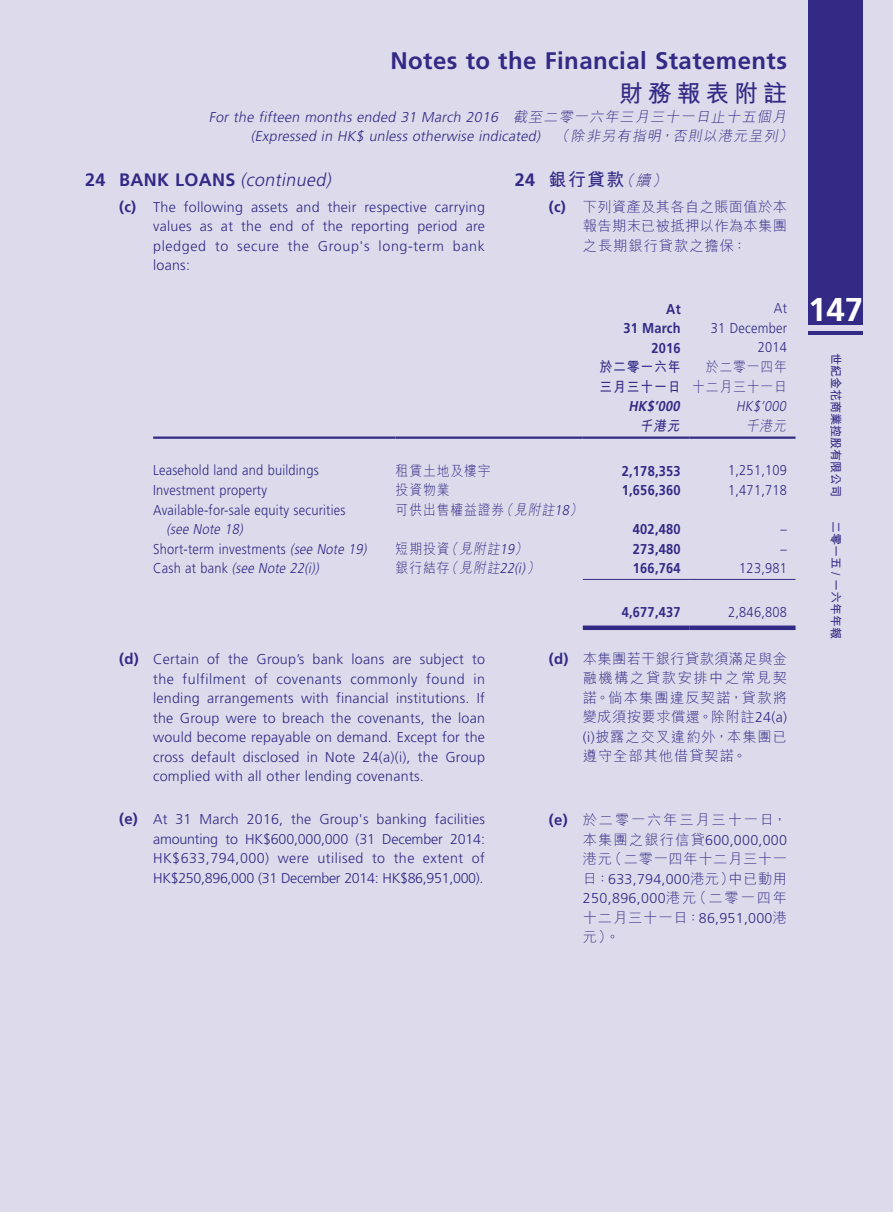
<style>
.page{position:relative;width:893px;height:1212px;background:#fff}
.page>*{position:absolute;margin:0;border:0;box-sizing:border-box;transform-origin:0 0}
.t1{font:700 33px "Frutiger LT Std";color:#fff}
.t2{font:700 24px "Frutiger LT Std";letter-spacing:.02em;color:#332a86}
.t3{font:24px "M Hei HK Bold E Ten B5 H";letter-spacing:.2em;color:#332a86}
.t4{font:700 18px "Frutiger LT Std";letter-spacing:.02em;color:#332a86}
.t5{font:18px "M Hei HK Bold E Ten B5 H";color:#332a86}
.t6{font:300 14.25px/19.5px "Frutiger LT Std";letter-spacing:.02em;color:#332a86;text-align:justify}
.t7{font:300 14.25px/19.5px "Frutiger LT Std";letter-spacing:.02em;color:#332a86;text-align:right;scale:.9 1}
.t8{font:14.25px/19.5px "M Hei HK Light E Ten B5 H";letter-spacing:.07em;color:#332a86;text-align:justify}
.t9{font:italic 300 14.25px/19.5px "Frutiger LT Std";color:#332a86}
.t10{font:700 14.25px/19.5px "Frutiger LT Std";letter-spacing:.02em;color:#332a86;text-align:right;scale:.9 1}
.t11{font:italic 300 14.25px "Frutiger LT Std";color:#332a86;scale:.9 1}
.t12{font:14.25px/19.5px "M Hei HK Light E Ten B5 H";letter-spacing:.07em;color:#332a86;text-align:right;scale:.9 1}
.t13{font:italic 14.25px "M Hei HK Light E Ten B5 H";color:#332a86;scale:.9 1}
.t14{font:14.25px "M Hei HK Light E Ten B5 H";letter-spacing:.13em;color:#332a86}
.t15{font:14.25px "M Hei HK Light E Ten B5 H";letter-spacing:.045em;color:#332a86}
.t16{font:14.25px/19.5px "M Hei HK Bold E Ten B5 H";letter-spacing:.07em;color:#332a86;scale:.9 1}
.t17{font:italic 700 14.25px "Frutiger LT Std";color:#332a86;scale:.9 1}
.t18{font:italic 14.25px "M Hei HK Bold E Ten B5 H";color:#332a86;scale:.9 1}
.t19{font:12px "M Hei HK Bold E Ten B5 H";color:#332a86}
.s1{font-family:"M Hei HK Light E Ten B5 H";font-weight:400}
.s2{font-family:"Frutiger LT Std";font-weight:700}
.s3{font-family:"M Hei HK Light E Ten B5 H";font-style:italic;font-size:15px}
.s4{font-family:"Frutiger LT Std";font-weight:700;font-size:15px}
.s5{font-weight:300;font-style:italic}
.s6{font-weight:700;font-size:15px}
.s7{font-style:italic}
.s8{font-family:"Frutiger LT Std";font-weight:300;font-style:italic}
.s9{font-style:normal}
.s10{font-family:"Frutiger LT Std";font-weight:300}
</style>
<div class="page">
<div style="left:0;top:0;width:892px;height:1212px;background:#dddbeb"></div>
<div style="left:808px;top:0;width:55px;height:324px;background:#332a86"></div>
<hr style="left:808px;top:331px;width:55px;height:3px;background:#332a86">
<hr style="left:153px;top:437px;width:242px;height:2px;background:#332a86">
<hr style="left:395px;top:437px;width:188px;height:2px;background:#332a86">
<hr style="left:583px;top:437px;width:106px;height:2px;background:#332a86">
<hr style="left:689px;top:437px;width:106px;height:2px;background:#332a86">
<hr style="left:583px;top:579px;width:106px;height:1px;background:#332a86">
<hr style="left:689px;top:579px;width:106px;height:1px;background:#332a86">
<hr style="left:583px;top:626px;width:106px;height:4px;background:#332a86">
<hr style="left:689px;top:626px;width:106px;height:4px;background:#332a86">
<h2 class="t2" style="left:390px;top:51px;width:398px">Notes to the Financial Statements</h2>
<h2 class="t3" style="left:619px;top:84px;width:169px">財務報表附註</h2>
<p class="t9" style="left:251px;top:108px;width:546px;text-indent:-42px">For the fifteen months ended 31 March 2016 <span class="s1">截至二零一六年三月三十一日止十五個月</span>(Expressed in HK$ unless otherwise indicated) <span class="s1">（除非另有指明，否則以港元呈列）</span></p>
<p class="t5" style="left:514px;top:173px;width:156px"><span class="s2">24</span> 銀行貸款<span class="s3">（續）</span></p>
<p class="t8" style="left:583px;top:198px;width:206px;text-indent:-34px"><span class="s4">(c)</span> 下列資產及其各自之賬面值於本報告期末已被抵押以作為本集團之長期銀行貸款之擔保：</p>
<p class="t4" style="left:85px;top:172px;width:250px">24 BA N K LOA N S <span class="s5">(continued)</span></p>
<p class="t6" style="left:153px;top:198px;width:333px;text-indent:-34px"><span class="s6">(c)</span> The following assets and their respective carrying values as at the end of the reporting period are pledged to secure the Group's long-term bank loans:</p>
<p class="t10" style="left:623px;top:300px;width:65px">At<br>31 March<br>2016</p>
<p class="t7" style="left:711px;top:299px;width:86px">At<br>31 December<br>2014</p>
<p class="t16" style="left:599px;top:359px;width:92px">於二零一六年三月三十一日</p>
<p class="t12" style="left:692px;top:359px;width:107px">於二零一四年十二月三十一日</p>
<p class="t17" style="left:628px;top:400px;width:61px">HK$’000</p>
<p class="t11" style="left:736px;top:400px;width:60px">HK$’000</p>
<p class="t18" style="left:639px;top:420px;width:49px">千港元</p>
<p class="t13" style="left:745px;top:420px;width:49px">千港元</p>
<p class="t7" style="left:153px;top:461px;width:185px">Leasehold land and buildings</p>
<p class="t12" style="left:395px;top:463px;width:107px">租賃土地及樓宇</p>
<p class="t10" style="left:621px;top:462px;width:67px">2,178,353</p>
<p class="t7" style="left:728px;top:461px;width:67px">1,251,109</p>
<p class="t7" style="left:153px;top:481px;width:128px">Investment property</p>
<p class="t12" style="left:395px;top:482px;width:61px">投資物業</p>
<p class="t10" style="left:621px;top:481px;width:67px">1,656,360</p>
<p class="t7" style="left:728px;top:481px;width:67px">1,471,718</p>
<p class="t7" style="left:153px;top:501px;width:215px">Available-for-sale equity securities</p>
<p class="t11" style="left:166px;top:523px;width:89px">(see Note 18)</p>
<p class="t12" style="left:395px;top:502px;width:211px">可供出售權益證券<span class="s7">（見附註</span><span class="s8">18</span><span class="s7">）</span></p>
<p class="t10" style="left:633px;top:520px;width:55px">402,480</p>
<p class="t7" style="left:780px;top:520px;width:9px">–</p>
<p class="t7" style="left:153px;top:540px;width:241px">Short-term investments <span class="s7">(see Note 19)</span></p>
<p class="t13" style="left:395px;top:543px;width:150px"><span class="s9">短期投資</span>（見附註<span class="s10">19</span>）</p>
<p class="t10" style="left:633px;top:540px;width:55px">273,480</p>
<p class="t7" style="left:780px;top:540px;width:9px">–</p>
<p class="t11" style="left:153px;top:562px;width:188px"><span class="s9">C a s h a t b a n k</span> (see Note 22(i))</p>
<p class="t13" style="left:395px;top:563px;width:164px"><span class="s9">銀行結存</span>（見附註<span class="s10">22(i)</span>）</p>
<p class="t10" style="left:633px;top:559px;width:55px">166,764</p>
<p class="t7" style="left:739px;top:559px;width:55px">123,981</p>
<p class="t10" style="left:621px;top:603px;width:67px">4,677,437</p>
<p class="t7" style="left:728px;top:603px;width:67px">2,846,808</p>
<p class="t6" style="left:153px;top:650px;width:333px;text-indent:-34px"><span class="s6">(d)</span> Certain of the Group’s bank loans are subject to the fulfilment of covenants commonly found in lending arrangements with financial institutions. If the Group were to breach the covenants, the loan would become repayable on demand. Except for the cross default disclosed in Note 24(a)(i), the Group complied with all other lending covenants.</p>
<p class="t6" style="left:153px;top:810px;width:333px;text-indent:-34px"><span class="s6">(e)</span> At 31 March 2016, the Group's banking facilities amounting to HK$600,000,000 (31 December 2014:<br>HK$633,794,000) were utilised to the extent of HK$250,896,000 (31 December 2014: HK$86,951,000).</p>
<p class="t8" style="left:583px;top:650px;width:206px;text-indent:-34px"><span class="s4">(d)</span> 本集團若干銀行貸款須滿足與金融機構之貸款安排中之常見契諾。倘本集團違反契諾，貸款將變成須按要求償還。除附註<span class="s10">24(a) (i)</span>披露之交叉違約外，本集團已遵守全部其他借貸契諾。</p>
<p class="t14" style="left:548px;top:814px;width:240px"><span class="s4">(e)</span> 於二零一六年三月三十一日，</p>
<p class="t6" style="left:583px;top:831px;width:206px"><span class="s1">本集團之銀行信貸</span>600,000,000</p>
<p class="t15" style="left:583px;top:853px;width:206px">港元（二零一四年十二月三十一</p>
<p class="t6" style="left:583px;top:870px;width:206px"><span class="s1">日：</span>633,794,000<span class="s1">港元）中已動用</span>250,896,000<span class="s1">港元（二零一四年十二月三十一日：</span>86,951,000<span class="s1">港</span></p>
<p class="t8" style="left:583px;top:929px;width:38px">元）。</p>
<h1 class="t1" style="left:808px;top:295px;width:56px">147</h1>
<p class="t19" style="left:840px;top:353px;width:146px;rotate:90deg">世紀金花商業控股有限公司</p>
<p class="t19" style="left:840px;top:521px;width:119px;rotate:90deg">二零一五 / 一六年年報</p>
</div>
